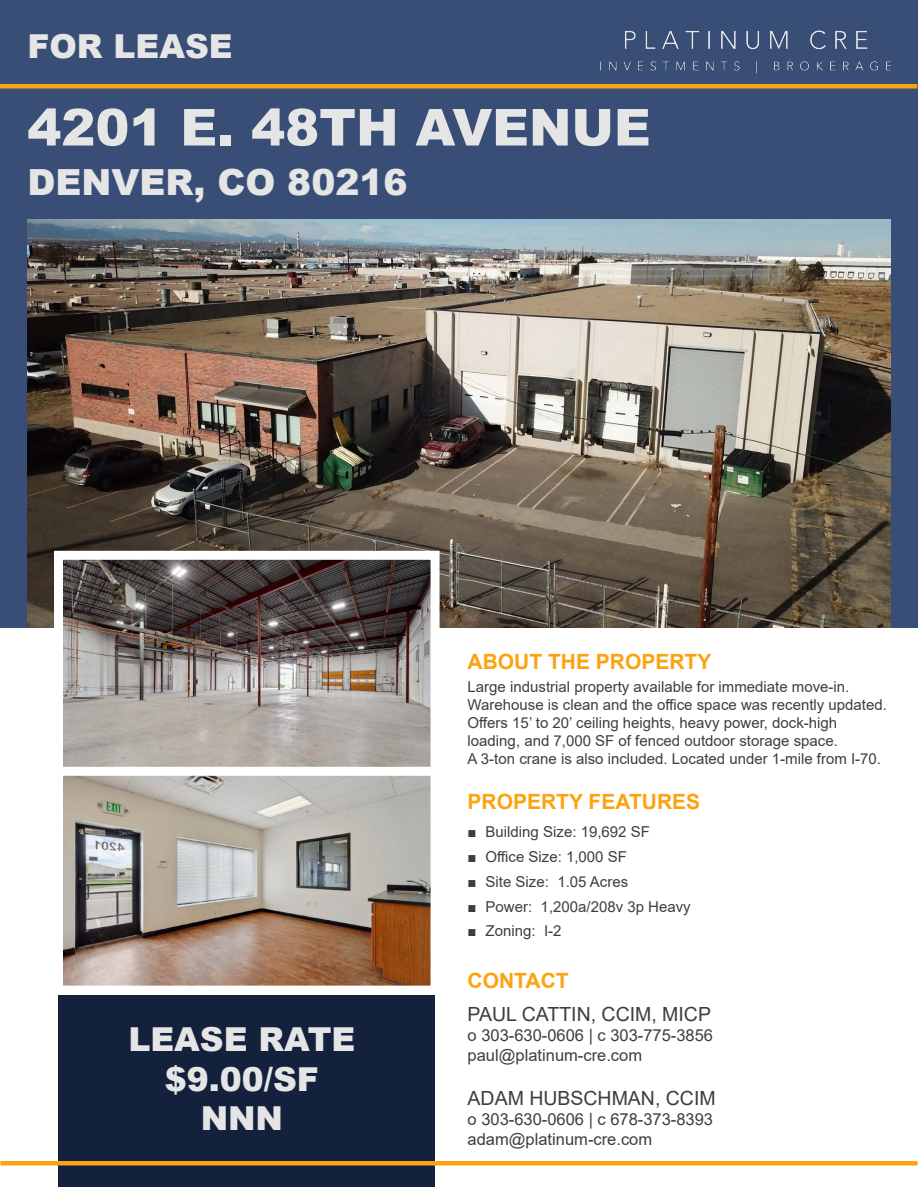
<style>
.page{position:relative;width:918px;height:1188px;background:#fff}
.page>*{position:absolute;margin:0;border:0;box-sizing:border-box;transform-origin:0 0}
.t1{font:900 51px "Arial";color:#e5e5e5}
.t2{font:900 36px "Arial";color:#e5e5e5}
.t3{font:900 33px "Arial";color:#e5e5e5}
.t4{font:700 21px "Arial";color:#fca311}
.t5{font:19.5px "Arial";color:#3e3e3f}
.t6{font:16.5px "Arial";color:#3e3e3f}
.TEXT{font:15px/18px "Arial";color:#3e3e3f}
</style>
<div class="page">
<div style="left:0;top:0;width:918px;height:628px;background:#384e77"></div>
<hr style="left:0;top:84px;width:917px;height:4px;background:#fca311">
<div style="left:58px;top:995px;width:377px;height:192px;background:#14213d"></div>
<div style="left:0;top:1161px;width:918px;height:5px;background:#fca311"></div>
<img style="left:600px;top:30px;width:291px;height:44px">
<img style="left:27px;top:220px;width:864px;height:408px">
<img style="left:64px;top:561px;width:366px;height:206px">
<div style="left:54px;top:551px;width:386px;height:228px;border:9px solid #fff"></div>
<img style="left:64px;top:777px;width:366px;height:208px">
<div style="left:54px;top:767px;width:386px;height:228px;border:9px solid #fff"></div>
<p class="t3" style="left:27px;top:22px;width:207px">FOR LEASE</p>
<p class="t1" style="left:27px;top:90px;width:625px">4201 E. 48TH AVENUE</p>
<p class="t2" style="left:27px;top:156px;width:382px">DENVER, CO 80216</p>
<p class="t4" style="left:468px;top:647px;width:245px">ABOUT THE PROPERTY</p>
<p class="TEXT" style="left:468px;top:678px;width:421px">Large industrial property available for immediate move-in.<br>Warehouse is clean and the office space was recently updated.<br>Offers 15’ to 20’ ceiling heights, heavy power, dock-high loading, and 7,000 SF of fenced outdoor storage space.<br>A 3-ton crane is also included. Located under 1-mile from I-70.</p>
<p class="t4" style="left:468px;top:787px;width:234px">PROPERTY FEATURES</p>
<p class="TEXT" style="left:468px;top:823px;width:184px">■ Building Size: 19,692 SF</p>
<p class="TEXT" style="left:468px;top:848px;width:161px">■ Office Size: 1,000 SF</p>
<p class="TEXT" style="left:468px;top:872px;width:162px">■ Site Size: 1.05 Acres</p>
<p class="TEXT" style="left:468px;top:897px;width:225px">■ Power: 1,200a/208v 3p Heavy</p>
<p class="TEXT" style="left:468px;top:922px;width:95px">■ Zoning: I-2</p>
<p class="t3" style="left:128px;top:1015px;width:228px">LEASE RATE</p>
<p class="t3" style="left:165px;top:1055px;width:156px">$9.00/SF</p>
<p class="t3" style="left:201px;top:1095px;width:84px">NNN</p>
<p class="t4" style="left:468px;top:966px;width:103px">CONTACT</p>
<p class="t5" style="left:468px;top:1001px;width:245px">PAUL CATTIN, CCIM, MICP</p>
<p class="t6" style="left:468px;top:1024px;width:247px">o 303-630-0606 | c 303-775-3856</p>
<p class="t6" style="left:468px;top:1043px;width:176px">paul@platinum-cre.com</p>
<p class="t5" style="left:468px;top:1085px;width:250px">ADAM HUBSCHMAN, CCIM</p>
<p class="t6" style="left:468px;top:1108px;width:247px">o 303-630-0606 | c 678-373-8393</p>
<p class="t6" style="left:468px;top:1128px;width:186px">adam@platinum-cre.com</p>
</div>
